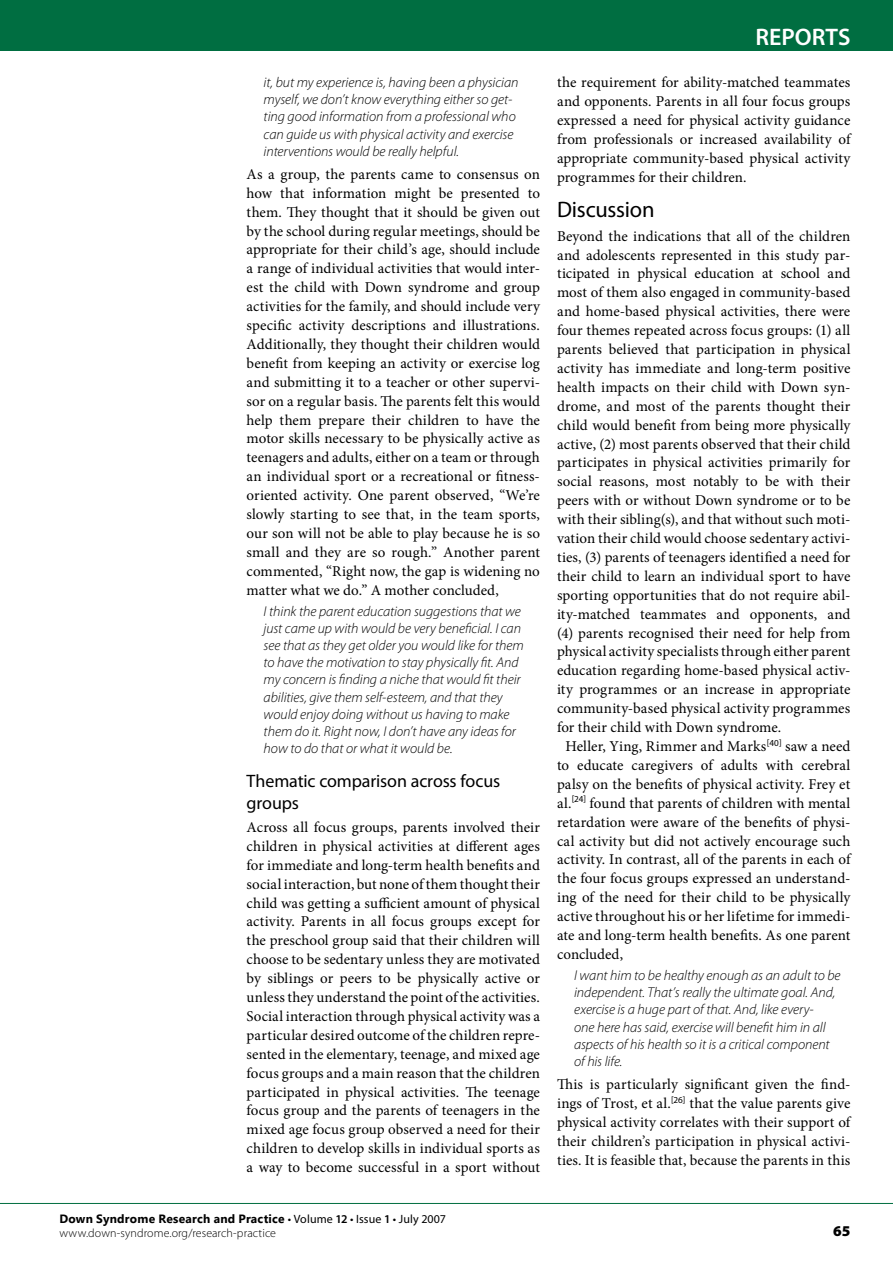
<style>
.page{position:relative;width:893px;height:1263px;background:#fff}
.page>*{position:absolute;margin:0;border:0;box-sizing:border-box;transform-origin:0 0}
.t1{font:600 24px "Myriad Pro";color:#fff}
.t2{font:22.5px "Myriad Pro";letter-spacing:-.01em;color:#000}
.t3{font:18px/21.6px "Myriad Pro";letter-spacing:-.01em;color:#000}
.t4{font:15px/18.9px "Minion Pro";letter-spacing:.005em;color:#000;text-align:justify}
.t5{font:900 15px "Myriad Pro";color:#000}
.t6{font:italic 300 14.25px/17.1px "Myriad Pro";letter-spacing:-.005em;color:#000}
.t7{font:700 12px "Segoe UI";letter-spacing:.015em;color:#000}
.t8{font:300 12px "Myriad Pro";letter-spacing:.01em;color:#000}
.s1{font-family:"Myriad Pro";font-weight:400}
.s2{font-family:"Myriad Pro";font-weight:600}
</style>
<div class="page">
<div style="left:0;top:0;width:893px;height:51px;background:#006e41"></div>
<hr style="left:0;top:1203px;width:893px;height:1px;background:#006e41">
<p class="t6" style="left:264px;top:74px;width:256px">it, but my experience is, having been a physician myself, we don’t know everything either so get&shy;ting good information from a professional who can guide us with physical activity and exercise interventions would be really helpful.</p>
<p class="t4" style="left:247px;top:165px;width:295px">As a group, the parents came to consensus on how that information might be presented to them. They thought that it should be given out by the school during regular meetings, should be appropriate for their child’s age, should include a range of individual activities that would inter&shy;est the child with Down syndrome and group activities for the family, and should include very specific activity descriptions and illustrations.<br>Additionally, they thought their children would benefit from keeping an activity or exercise log and submitting it to a teacher or other supervi&shy;sor on a regular basis. The parents felt this would help them prepare their children to have the motor skills necessary to be physically active as teenagers and adults, either on a team or through an individual sport or a recreational or fitness&shy;oriented activity. One parent observed, “We’re slowly starting to see that, in the team sports, our son will not be able to play because he is so small and they are so rough.” Another parent commented, “Right now, the gap is widening no matter what we do.” A mother concluded,</p>
<p class="t6" style="left:264px;top:603px;width:262px">I think the parent education suggestions that we just came up with would be very beneficial. I can see that as they get older you would like for them to have the motivation to stay physically fit. And my concern is finding a niche that would fit their abilities, give them self-esteem, and that they would enjoy doing without us having to make them do it. Right now, I don’t have any ideas for how to do that or what it would be.</p>
<p class="t3" style="left:247px;top:770px;width:255px">Thematic comparison across focus groups</p>
<p class="t4" style="left:247px;top:818px;width:295px">Across all focus groups, parents involved their children in physical activities at different ages for immediate and long-term health benefits and social interaction, but none of them thought their child was getting a sufficient amount of physical activity. Parents in all focus groups except for the preschool group said that their children will choose to be sedentary unless they are motivated by siblings or peers to be physically active or unless they understand the point of the activities.<br>Social interaction through physical activity was a particular desired outcome of the children repre&shy;sented in the elementary, teenage, and mixed age focus groups and a main reason that the children participated in physical activities. The teenage focus group and the parents of teenagers in the mixed age focus group observed a need for their children to develop skills in individual sports as a way to become successful in a sport without</p>
<h1 class="t1" style="left:755px;top:22px;width:96px">REPORTS</h1>
<p class="t4" style="left:557px;top:73px;width:295px">the requirement for ability-matched teammates and opponents. Parents in all four focus groups expressed a need for physical activity guidance from professionals or increased availability of appropriate community-based physical activity programmes for their children.</p>
<h2 class="t2" style="left:557px;top:196px;width:99px">Discussion</h2>
<p class="t4" style="left:557px;top:226px;width:295px">Beyond the indications that all of the children</p>
<p class="t4" style="left:557px;top:245px;width:295px">and adolescents represented in this study par-</p>
<p class="t4" style="left:557px;top:264px;width:295px">ticipated in physical education at school and</p>
<p class="t4" style="left:557px;top:283px;width:295px">most of them also engaged in community-based</p>
<p class="t4" style="left:557px;top:302px;width:295px">and home-based physical activities, there were</p>
<p class="t4" style="left:557px;top:321px;width:295px">four themes repeated across focus groups: (1) all</p>
<p class="t4" style="left:557px;top:340px;width:295px">parents believed that participation in physical</p>
<p class="t4" style="left:557px;top:359px;width:295px">activity has immediate and long-term positive</p>
<p class="t4" style="left:557px;top:378px;width:295px">health impacts on their child with Down syn-</p>
<p class="t4" style="left:557px;top:397px;width:295px">drome, and most of the parents thought their</p>
<p class="t4" style="left:557px;top:415px;width:295px">child would benefit from being more physically</p>
<p class="t4" style="left:557px;top:434px;width:295px">active, (2) most parents observed that their child</p>
<p class="t4" style="left:557px;top:453px;width:295px">participates in physical activities primarily for</p>
<p class="t4" style="left:557px;top:472px;width:295px">social reasons, most notably to be with their</p>
<p class="t4" style="left:557px;top:491px;width:295px">peers with or without Down syndrome or to be</p>
<p class="t4" style="left:557px;top:510px;width:295px">with their sibling(s), and that without such moti-</p>
<p class="t4" style="left:557px;top:529px;width:295px">vation their child would choose sedentary activi-</p>
<p class="t4" style="left:557px;top:548px;width:295px">ties, (3) parents of teenagers identified a need for</p>
<p class="t4" style="left:557px;top:567px;width:295px">their child to learn an individual sport to have</p>
<p class="t4" style="left:557px;top:586px;width:295px">sporting opportunities that do not require abil-</p>
<p class="t4" style="left:557px;top:604px;width:295px">ity-matched teammates and opponents, and</p>
<p class="t4" style="left:557px;top:623px;width:295px">(4) parents recognised their need for help from</p>
<p class="t4" style="left:557px;top:642px;width:295px">physical activity specialists through either parent</p>
<p class="t4" style="left:557px;top:661px;width:295px">education regarding home-based physical activ-</p>
<p class="t4" style="left:557px;top:680px;width:295px">ity programmes or an increase in appropriate</p>
<p class="t4" style="left:557px;top:699px;width:295px">community-based physical activity programmes</p>
<p class="t4" style="left:557px;top:718px;width:226px">for their child with Down syndrome.</p>
<p class="t4" style="left:566px;top:737px;width:286px">Heller, Ying, Rimmer and Marks<sup>[40]</sup> saw a need</p>
<p class="t4" style="left:557px;top:756px;width:295px">to educate caregivers of adults with cerebral</p>
<p class="t4" style="left:557px;top:775px;width:295px">palsy on the benefits of physical activity. Frey et</p>
<p class="t4" style="left:557px;top:793px;width:295px">al.<sup>[24]</sup> found that parents of children with mental</p>
<p class="t4" style="left:557px;top:812px;width:295px">retardation were aware of the benefits of physi-</p>
<p class="t4" style="left:557px;top:831px;width:295px">cal activity but did not actively encourage such</p>
<p class="t4" style="left:557px;top:850px;width:295px">activity. In contrast, all of the parents in each of</p>
<p class="t4" style="left:557px;top:869px;width:295px">the four focus groups expressed an understand-</p>
<p class="t4" style="left:557px;top:888px;width:295px">ing of the need for their child to be physically</p>
<p class="t4" style="left:557px;top:907px;width:295px">active throughout his or her lifetime for immedi-</p>
<p class="t4" style="left:557px;top:926px;width:295px">ate and long-term health benefits. As one parent</p>
<p class="t4" style="left:557px;top:945px;width:68px">concluded,</p>
<p class="t6" style="left:574px;top:967px;width:268px">I want him to be healthy enough as an adult to be independent. That’s really the ultimate goal. And, exercise is a huge part of that. And, like every-<br>one here has said, exercise will benefit him in all aspects of his health so it is a critical component of his life.</p>
<p class="t4" style="left:557px;top:1075px;width:295px">This is particularly significant given the find&shy;ings of Trost, et al.<sup>[26]</sup> that the value parents give physical activity correlates with their support of their children’s participation in physical activi&shy;ties. It is feasible that, because the parents in this</p>
<p class="t7" style="left:60px;top:1210px;width:388px">Down Syndrome Research and Practice <span class="s1">• Volume</span> <span class="s2">12</span> <span class="s1">• Issue</span> <span class="s2">1</span> <span class="s1">• July 2007</span></p>
<p class="t8" style="left:60px;top:1225px;width:218px">www.down-syndrome.org/research-practice</p>
<p class="t5" style="left:833px;top:1221px;width:19px">65</p>
</div>
